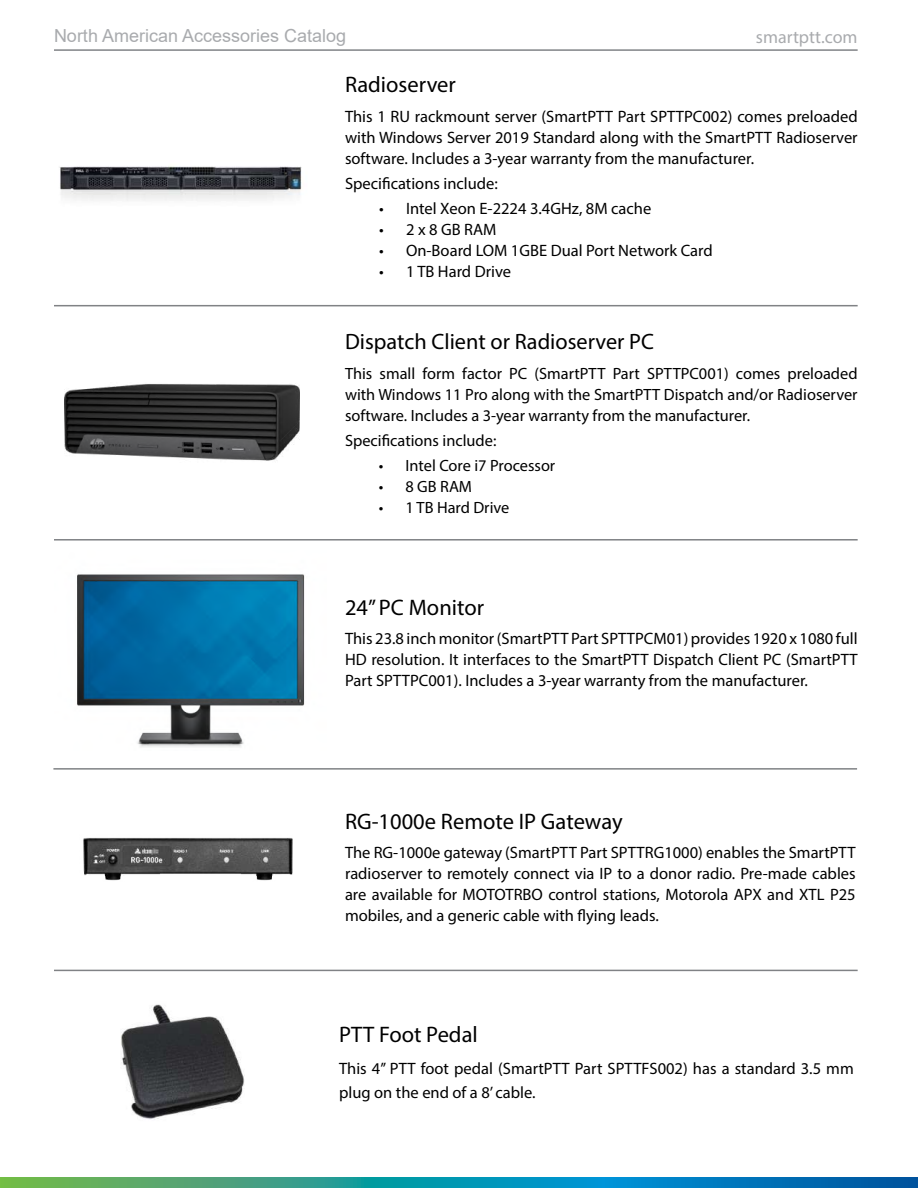
<style>
.page{position:relative;width:918px;height:1188px;background:#fff}
.page>*{position:absolute;margin:0;border:0;box-sizing:border-box;transform-origin:0 0}
.t1{font:22.5px "Myriad Pro";color:#000}
.t2{font:22.35px "Myriad Pro";color:#000}
.t3{font:18px "Arial";color:#a9abae}
.t4{font:18px "Myriad Pro";color:#a9abae}
.t5{font:16.5px/21px "Myriad Pro";color:#000;text-align:justify}
.t6{font:16.35px/21px "Myriad Pro";color:#000;text-align:justify}
</style>
<div class="page">
<hr style="left:54px;top:49px;width:804px;height:2px;background:#808285">
<img style="left:64px;top:384px;width:236px;height:77px">
<img style="left:59px;top:166px;width:243px;height:35px">
<img style="left:83px;top:838px;width:210px;height:43px">
<hr style="left:54px;top:305px;width:804px;height:1px;background:#808285">
<hr style="left:54px;top:539px;width:804px;height:2px;background:#808285">
<hr style="left:53px;top:768px;width:804px;height:2px;background:#808285">
<img style="left:77px;top:574px;width:228px;height:174px">
<hr style="left:54px;top:970px;width:804px;height:1px;background:#808285">
<img style="left:121px;top:1004px;width:124px;height:116px">
<svg style="left:0;top:1177px;width:918px;height:11px;background:#1f919c"></svg>
<p class="t3" style="left:54px;top:24px;width:294px">North American Accessories Catalog</p>
<p class="t4" style="left:756px;top:26px;width:103px">smartptt.com</p>
<h1 class="t1" style="left:345px;top:71px;width:112px">Radioserver</h1>
<p class="t5" style="left:345px;top:105px;width:514px">This 1 RU rackmount server (SmartPTT Part SPTTPC002) comes preloaded with Windows Server 2019 Standard along with the SmartPTT Radioserver software. Includes a 3-year warranty from the manufacturer.</p>
<p class="t5" style="left:345px;top:173px;width:154px">Specifications include:</p>
<p class="t5" style="left:379px;top:198px;width:274px">• Intel Xeon E-2224 3.4GHz, 8M cache</p>
<p class="t5" style="left:379px;top:219px;width:119px">• 2 x 8 GB RAM</p>
<p class="t5" style="left:379px;top:240px;width:335px">• On-Board LOM 1GBE Dual Port Network Card</p>
<p class="t5" style="left:379px;top:261px;width:134px">• 1 TB Hard Drive</p>
<h2 class="t2" style="left:345px;top:328px;width:310px">Dispatch Client or Radioserver PC</h2>
<p class="t6" style="left:345px;top:363px;width:514px">This small form factor PC (SmartPTT Part SPTTPC001) comes preloaded with Windows 11 Pro along with the SmartPTT Dispatch and/or Radioserver software. Includes a 3-year warranty from the manufacturer.</p>
<p class="t6" style="left:345px;top:430px;width:153px">Specifications include:</p>
<p class="t6" style="left:379px;top:455px;width:178px">• Intel Core i7 Processor</p>
<p class="t6" style="left:379px;top:476px;width:95px">• 8 GB RAM</p>
<p class="t6" style="left:379px;top:497px;width:132px">• 1 TB Hard Drive</p>
<h1 class="t1" style="left:345px;top:594px;width:141px">24’’ PC Monitor</h1>
<p class="t5" style="left:345px;top:628px;width:514px">This 23.8 inch monitor (SmartPTT Part SPTTPCM01) provides 1920 x 1080 full HD resolution. It interfaces to the SmartPTT Dispatch Client PC (SmartPTT Part SPTTPC001). Includes a 3-year warranty from the manufacturer.</p>
<h1 class="t1" style="left:345px;top:807px;width:279px">RG-1000e Remote IP Gateway</h1>
<p class="t5" style="left:345px;top:842px;width:512px">The RG-1000e gateway (SmartPTT Part SPTTRG1000) enables the SmartPTT radioserver to remotely connect via IP to a donor radio. Pre-made cables are available for MOTOTRBO control stations, Motorola APX and XTL P25 mobiles, and a generic cable with flying leads.</p>
<h1 class="t1" style="left:339px;top:1020px;width:140px">PTT Foot Pedal</h1>
<p class="t5" style="left:339px;top:1056px;width:516px;line-height:24px">This 4’’ PTT foot pedal (SmartPTT Part SPTTFS002) has a standard 3.5 mm plug on the end of a 8’ cable.</p>
</div>
